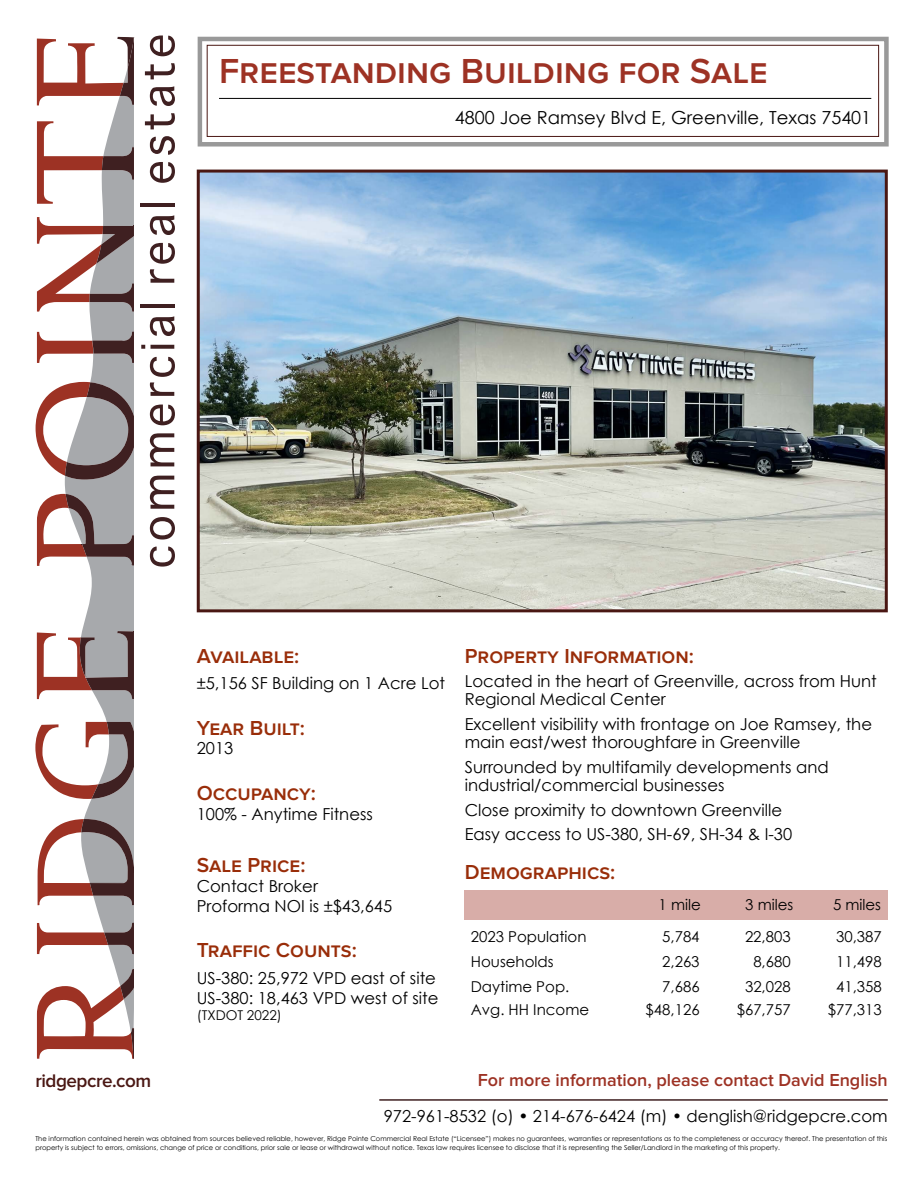
<style>
.page{position:relative;width:918px;height:1188px;background:#fff}
.page>*{position:absolute;margin:0;border:0;box-sizing:border-box;transform-origin:0 0}
.t1{font:600 36px "Proxima Nova";color:#9d3224}
.t2{font:600 21px "Proxima Nova";color:#992d09}
.t3{font:600 18.9px "Proxima Nova";letter-spacing:-.025em;color:#4a1713}
.t4{font:600 18px "Proxima Nova";color:#9d3224}
.t5{font:18px "Century Gothic";color:#000}
.t6{font:16.5px/18px "Century Gothic";color:#000}
.t7{font:15px "Century Gothic";color:#000}
.t8{font:13.5px "Century Gothic";color:#000}
.t9{font:6.75px/9px "Century Gothic";color:#000}
</style>
<div class="page">
<svg style="left:35px;top:36px;width:100px;height:1023px"></svg>
<svg style="left:150px;top:547px;width:25px;height:20px"></svg>
<svg style="left:150px;top:517px;width:25px;height:23px"></svg>
<svg style="left:150px;top:476px;width:24px;height:33px"></svg>
<svg style="left:150px;top:433px;width:24px;height:33px"></svg>
<svg style="left:150px;top:405px;width:25px;height:20px"></svg>
<svg style="left:150px;top:357px;width:25px;height:39px"></svg>
<svg style="left:151px;top:345px;width:23px;height:4px"></svg>
<svg style="left:141px;top:345px;width:4px;height:4px"></svg>
<svg style="left:150px;top:316px;width:25px;height:20px"></svg>
<hr style="left:140px;top:304px;width:34px;height:4px;background:#3f2021">
<svg style="left:150px;top:243px;width:25px;height:40px"></svg>
<svg style="left:150px;top:215px;width:25px;height:20px"></svg>
<hr style="left:140px;top:203px;width:34px;height:4px;background:#3f2021">
<svg style="left:150px;top:162px;width:25px;height:21px"></svg>
<svg style="left:150px;top:136px;width:25px;height:19px"></svg>
<svg style="left:145px;top:113px;width:30px;height:16px"></svg>
<svg style="left:150px;top:86px;width:25px;height:20px"></svg>
<svg style="left:145px;top:63px;width:30px;height:16px"></svg>
<svg style="left:150px;top:35px;width:25px;height:21px"></svg>
<div style="left:128px;top:30px;width:10px;height:7px;background:#fff"></div>
<div style="left:198px;top:37px;width:691px;height:110px;background:#fff;border:4px solid #999"></div>
<div style="left:207px;top:45px;width:672px;height:92px;background:#fff;border:1px solid #4a1713"></div>
<hr style="left:219px;top:98px;width:652px;height:1px;background:#000">
<hr style="left:379px;top:1099px;width:509px;height:2px;background:#3f2021">
<img style="left:201px;top:174px;width:683px;height:434px">
<div style="left:197px;top:170px;width:691px;height:442px;border:3px solid #4a1713"></div>
<div style="left:465px;top:890px;width:423px;height:29px;background:#d8ada8"></div>
<h1 class="t1" style="left:219px;top:55px;width:550px">Freestanding Building for Sale</h1>
<p class="t5" style="left:455px;top:105px;width:418px">4800 Joe Ramsey Blvd E, Greenville, Texas 75401</p>
<p class="t3" style="left:35px;top:1072px;width:117px">ridgepcre.com</p>
<p class="t2" style="left:197px;top:646px;width:104px">Available:</p>
<p class="t6" style="left:197px;top:674px;width:250px">±5,156 SF Building on 1 Acre Lot</p>
<p class="t2" style="left:197px;top:718px;width:110px">Year Built:</p>
<p class="t6" style="left:197px;top:739px;width:38px">2013</p>
<p class="t2" style="left:197px;top:783px;width:120px">Occupancy:</p>
<p class="t6" style="left:197px;top:804px;width:178px">100% - Anytime Fitness</p>
<p class="t2" style="left:197px;top:856px;width:110px">Sale Price:</p>
<p class="t6" style="left:197px;top:876px;width:197px;line-height:19.8px">Contact Broker<br>Proforma NOI is ±$43,645</p>
<p class="t2" style="left:197px;top:941px;width:161px">Traffic Counts:</p>
<p class="t6" style="left:197px;top:968px;width:243px;line-height:19.8px">US-380: 25,972 VPD east of site<br>US-380: 18,463 VPD west of site</p>
<p class="t8" style="left:197px;top:1006px;width:87px">(TXDOT 2022)</p>
<p class="t2" style="left:465px;top:646px;width:231px">Property Information:</p>
<p class="t6" style="left:465px;top:672px;width:414px">Located in the heart of Greenville, across from Hunt<br>Regional Medical Center</p>
<p class="t6" style="left:465px;top:715px;width:409px">Excellent visibility with frontage on Joe Ramsey, the main east/west thoroughfare in Greenville</p>
<p class="t6" style="left:465px;top:758px;width:366px">Surrounded by multifamily developments and industrial/commercial businesses</p>
<p class="t6" style="left:465px;top:797px;width:329px;line-height:24.8px">Close proximity to downtown Greenville<br>Easy access to US-380, SH-69, SH-34 &amp; I-30</p>
<p class="t2" style="left:465px;top:863px;width:152px">Demographics:</p>
<p class="t7" style="left:659px;top:895px;width:44px">1 mile</p>
<p class="t7" style="left:745px;top:895px;width:50px">3 miles</p>
<p class="t7" style="left:833px;top:895px;width:50px">5 miles</p>
<p class="t7" style="left:471px;top:926px;width:117px">2023 Population</p>
<p class="t7" style="left:662px;top:926px;width:39px">5,784</p>
<p class="t7" style="left:745px;top:926px;width:47px">22,803</p>
<p class="t7" style="left:836px;top:926px;width:47px">30,387</p>
<p class="t7" style="left:471px;top:951px;width:84px">Households</p>
<p class="t7" style="left:662px;top:951px;width:39px">2,263</p>
<p class="t7" style="left:753px;top:951px;width:39px">8,680</p>
<p class="t7" style="left:836px;top:951px;width:47px">11,498</p>
<p class="t7" style="left:471px;top:976px;width:100px">Daytime Pop.</p>
<p class="t7" style="left:662px;top:976px;width:39px">7,686</p>
<p class="t7" style="left:745px;top:976px;width:47px">32,028</p>
<p class="t7" style="left:836px;top:976px;width:47px">41,358</p>
<p class="t7" style="left:471px;top:999px;width:120px">Avg. HH Income</p>
<p class="t7" style="left:646px;top:999px;width:56px">$48,126</p>
<p class="t7" style="left:737px;top:999px;width:56px">$67,757</p>
<p class="t7" style="left:828px;top:999px;width:56px">$77,313</p>
<p class="t4" style="left:478px;top:1072px;width:411px">For more information, please contact David English</p>
<p class="t6" style="left:384px;top:1107px;width:505px">972-961-8532 (o) • 214-676-6424 (m) • denglish@ridgepcre.com</p>
<p class="t9" style="left:35px;top:1134px;width:853px">The information contained herein was obtained from sources believed reliable, however, Ridge Pointe Commercial Real Estate (“Licensee”) makes no guarantees, warranties or representations as to the completeness or accuracy thereof. The presentation of this property is subject to errors, omissions, change of price or conditions, prior sale or lease or withdrawal without notice. Texas law requires licensee to disclose that it is representing the Seller/Landlord in the marketing of this property.</p>
</div>
